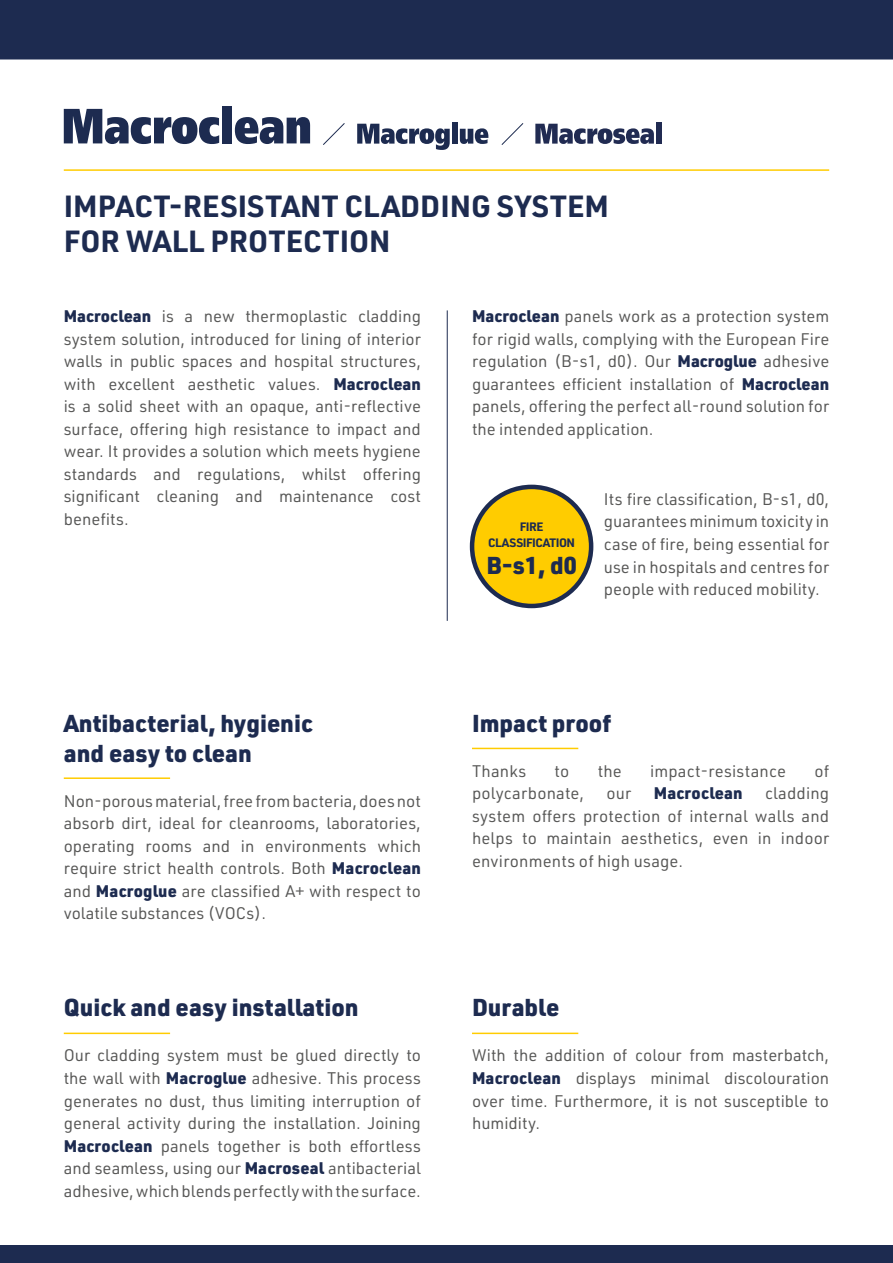
<style>
.page{position:relative;width:893px;height:1263px;background:#fff}
.page>*{position:absolute;margin:0;border:0;box-sizing:border-box;transform-origin:0 0}
.t1{font:700 30px/34.5px "URWDIN";color:#1d2b50}
.t2{font:900 24px/30px "URWDIN";color:#1d2b50}
.t3{font:16.5px/22.5px "URWDIN";color:#575756;text-align:justify}
.t4{font:900 16.5px "URWDIN";letter-spacing:.01em;color:#1d2b50}
.t5{font:700 12px/16.5px "URWDIN";letter-spacing:-.04em;color:#1d2b50;text-align:center}
.s1{font-weight:900;color:#1d2b50}
</style>
<div class="page">
<div style="left:0;top:1246px;width:893px;height:17px;background:#1d2b50"></div>
<hr style="left:64px;top:777px;width:106px;height:2px;background:#fc0">
<hr style="left:64px;top:1032px;width:106px;height:2px;background:#fc0">
<hr style="left:472px;top:1032px;width:106px;height:2px;background:#fc0">
<hr style="left:472px;top:748px;width:106px;height:1px;background:#fc0">
<div style="left:0;top:0;width:893px;height:60px;background:#1d2b50"></div>
<hr style="left:447px;top:310px;width:1px;height:311px;background:#1d2b50">
<div style="left:472px;top:487px;width:119px;height:119px;background:#fc0;border-radius:50%"></div>
<div style="left:470px;top:485px;width:123px;height:123px;border:4px solid #1d2b50;border-radius:50%"></div>
<hr style="left:64px;top:169px;width:765px;height:2px;background:#fc0">
<svg style="left:64px;top:109px;width:155px;height:35px"></svg>
<div style="left:222px;top:106px;width:10px;height:37px;background:#1d2b50"></div>
<svg style="left:235px;top:117px;width:75px;height:27px"></svg>
<svg style="left:357px;top:124px;width:93px;height:26px"></svg>
<div style="left:452px;top:122px;width:6px;height:22px;background:#1d2b50"></div>
<svg style="left:460px;top:128px;width:28px;height:16px"></svg>
<svg style="left:535px;top:124px;width:119px;height:20px"></svg>
<div style="left:656px;top:122px;width:6px;height:22px;background:#212b52"></div>
<svg style="left:323px;top:123px;width:22px;height:22px"></svg>
<svg style="left:501px;top:123px;width:23px;height:22px"></svg>
<h1 class="t1" style="left:64px;top:188px;width:547px">IMPACT-RESISTANT CLADDING SYSTEM<br>FOR WALL PROTECTION</h1>
<p class="t3" style="left:64px;top:305px;width:359px"><span class="s1">Macroclean</span> is a new thermoplastic cladding system solution, introduced for lining of interior walls in public spaces and hospital structures, with excellent aesthetic values. <span class="s1">Macroclean </span>is a solid sheet with an opaque, anti-reflective surface, offering high resistance to impact and wear. It provides a solution which meets hygiene standards and regulations, whilst offering significant cleaning and maintenance cost benefits.</p>
<p class="t3" style="left:472px;top:305px;width:359px"><span class="s1">Macroclean</span> panels work as a protection system for rigid walls, complying with the European Fire regulation (B-s1, d0). Our <span class="s1">Macroglue</span> adhesive guarantees efficient installation of <span class="s1">Macroclean </span>panels, offering the perfect all-round solution for the intended application.</p>
<p class="t3" style="left:604px;top:487px;width:227px">Its fire classification, B-s1, d0, guarantees minimum toxicity in case of fire, being essential for use in hospitals and centres for people with reduced mobility.</p>
<p class="t5" style="left:488px;top:517px;width:89px">FIRE<br>CLASSIFICATION</p>
<h2 class="t2" style="left:487px;top:549px;width:92px">B-s1, d0</h2>
<h2 class="t2" style="left:64px;top:707px;width:250px">Antibacterial, hygienic and easy to clean</h2>
<p class="t3" style="left:64px;top:789px;width:359px">Non-porous material, free from bacteria, does not absorb dirt, ideal for cleanrooms, laboratories, operating rooms and in environments which require strict health controls. Both <span class="s1">Macroclean </span>and <span class="s1">Macroglue</span> are classified A+ with respect to volatile substances (VOCs).</p>
<h2 class="t2" style="left:64px;top:992px;width:296px">Quick and easy installation</h2>
<p class="t3" style="left:64px;top:1044px;width:359px">Our cladding system must be glued directly to the wall with <span class="s1">Macroglue</span> adhesive. This process generates no dust, thus limiting interruption of general activity during the installation. Joining <span class="s1">Macroclean</span> panels together is both effortless and seamless, using our <span class="s1">Macroseal</span> antibacterial adhesive, which blends perfectly with the surface.</p>
<h2 class="t2" style="left:472px;top:707px;width:141px">Impact proof</h2>
<p class="t3" style="left:472px;top:759px;width:56px">Thanks</p>
<p class="t3" style="left:555px;top:759px;width:16px">to</p>
<p class="t3" style="left:598px;top:759px;width:26px">the</p>
<p class="t3" style="left:650px;top:759px;width:138px">impact-resistance</p>
<p class="t3" style="left:814px;top:759px;width:16px">of</p>
<p class="t3" style="left:472px;top:781px;width:114px">polycarbonate,</p>
<p class="t3" style="left:607px;top:781px;width:26px">our</p>
<p class="t4" style="left:654px;top:782px;width:90px">Macroclean</p>
<p class="t3" style="left:472px;top:781px;width:359px;text-indent:293px">cladding system offers protection of internal walls and helps to maintain aesthetics, even in indoor environments of high usage.</p>
<h2 class="t2" style="left:472px;top:992px;width:89px">Durable</h2>
<p class="t3" style="left:472px;top:1044px;width:359px">With the addition of colour from masterbatch, <span class="s1">Macroclean</span> displays minimal discolouration over time. Furthermore, it is not susceptible to humidity.</p>
</div>
